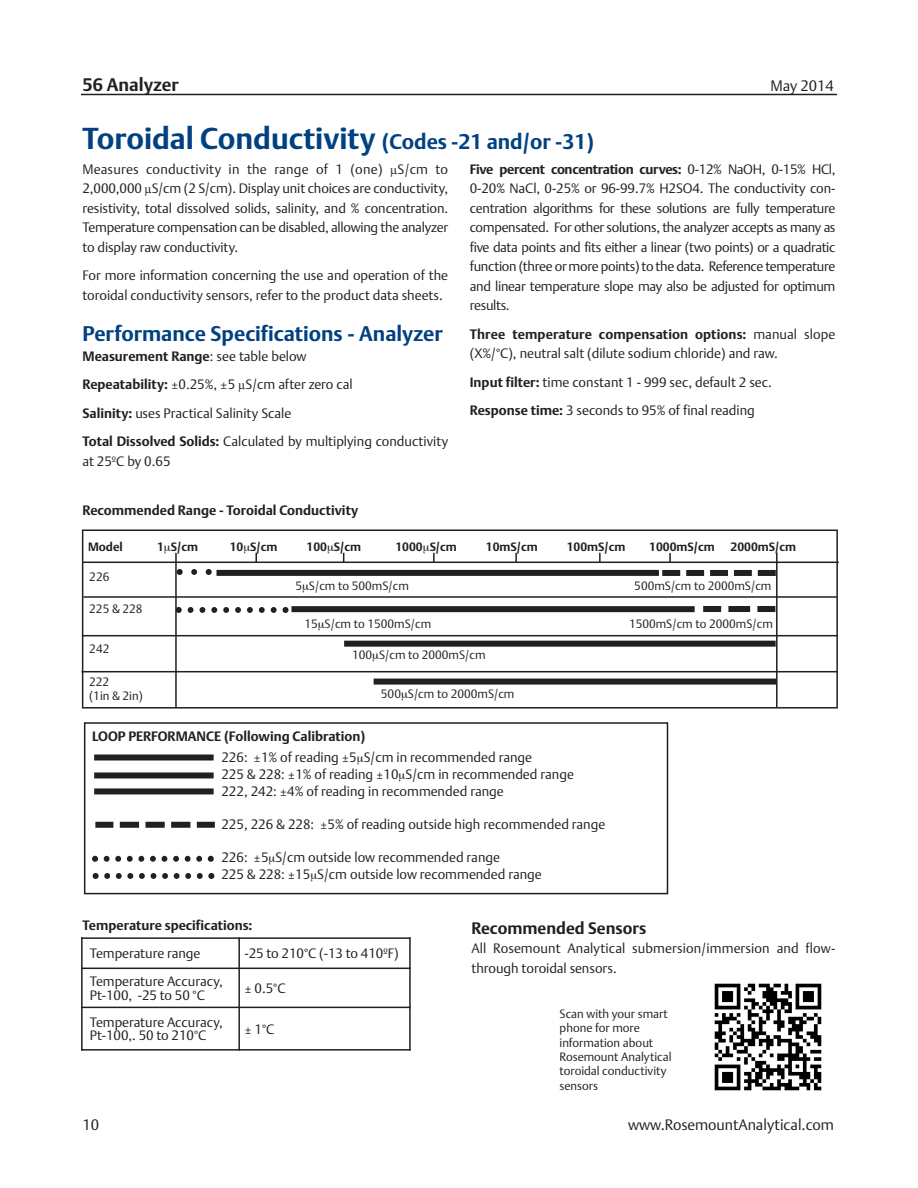
<style>
.page{position:relative;width:918px;height:1188px;background:#fff}
.page>*{position:absolute;margin:0;border:0;box-sizing:border-box;transform-origin:0 0}
.t1{font:700 30px "DTL Argo T";color:#014181}
.t2{font:700 21px "DTL Argo T";color:#014181}
.t3{font:700 18px "DTL Argo T";color:#231f20}
.t4{font:700 16.5px "DTL Argo T";color:#231f20}
.t5{font:15px "DTL Argo T Light";color:#231f20}
.t6{font:13.5px/19.5px "DTL Argo T Light";color:#231f20}
.t7{font:700 13.5px "DTL Argo T";color:#231f20}
.t8{font:700 13.5px "DTL Argo T";letter-spacing:-.025em;color:#231f20}
.t9{font:12px/14.4px "DTL Argo T Light";color:#231f20}
.t10{font:700 12px "DTL Argo T";color:#231f20}
.s1{font-size:21px}
.s2{font-family:"DTL Argo T Light";font-weight:400}
.s3{font-family:"DTL Argo T";font-weight:700}
</style>
<div class="page">
<hr style="left:81px;top:94px;width:756px;height:1px;background:#231f20">
<div style="left:84px;top:722px;width:584px;height:172px;border:2px solid #231f20"></div>
<div style="left:82px;top:530px;width:756px;height:179px;border:2px solid #231f20"></div>
<hr style="left:83px;top:562px;width:756px;height:1px;background:#231f20">
<hr style="left:776px;top:553px;width:2px;height:154px;background:#231f20">
<hr style="left:175px;top:553px;width:2px;height:155px;background:#231f20">
<div style="left:291px;top:606px;width:404px;height:6px;background:#231f20"></div>
<div style="left:374px;top:679px;width:403px;height:6px;background:#231f20"></div>
<div style="left:344px;top:641px;width:432px;height:6px;background:#231f20"></div>
<svg style="left:176px;top:607px;width:113px;height:6px"></svg>
<svg style="left:721px;top:606px;width:30px;height:6px"></svg>
<div style="left:703px;top:606px;width:18px;height:6px;background:#231f20"></div>
<div style="left:757px;top:606px;width:18px;height:6px;background:#231f20"></div>
<svg style="left:680px;top:570px;width:78px;height:6px"></svg>
<div style="left:662px;top:570px;width:18px;height:6px;background:#231f20"></div>
<div style="left:758px;top:570px;width:18px;height:6px;background:#231f20"></div>
<svg style="left:177px;top:569px;width:35px;height:6px"></svg>
<div style="left:217px;top:570px;width:442px;height:6px;background:#231f20"></div>
<svg style="left:515px;top:553px;width:2px;height:9px"></svg>
<svg style="left:599px;top:553px;width:2px;height:9px"></svg>
<svg style="left:669px;top:553px;width:2px;height:9px"></svg>
<svg style="left:113px;top:822px;width:84px;height:6px"></svg>
<div style="left:95px;top:822px;width:18px;height:6px;background:#231f20"></div>
<div style="left:197px;top:822px;width:18px;height:6px;background:#231f20"></div>
<svg style="left:92px;top:856px;width:122px;height:6px"></svg>
<svg style="left:93px;top:873px;width:121px;height:6px"></svg>
<div style="left:94px;top:754px;width:120px;height:6px;background:#231f20"></div>
<div style="left:94px;top:772px;width:120px;height:6px;background:#231f20"></div>
<div style="left:94px;top:788px;width:120px;height:6px;background:#231f20"></div>
<hr style="left:83px;top:596px;width:754px;height:2px;background:#231f20">
<hr style="left:82px;top:635px;width:756px;height:1px;background:#231f20">
<hr style="left:82px;top:671px;width:756px;height:1px;background:#231f20">
<hr style="left:81px;top:937px;width:2px;height:114px;background:#231f20">
<hr style="left:238px;top:937px;width:2px;height:114px;background:#231f20">
<hr style="left:409px;top:937px;width:2px;height:114px;background:#231f20">
<hr style="left:81px;top:937px;width:330px;height:2px;background:#231f20">
<hr style="left:81px;top:968px;width:330px;height:1px;background:#231f20">
<hr style="left:81px;top:1007px;width:330px;height:1px;background:#231f20">
<hr style="left:81px;top:1049px;width:330px;height:2px;background:#231f20">
<img style="left:714px;top:983px;width:108px;height:108px">
<svg style="left:244px;top:552px;width:13px;height:10px"></svg>
<svg style="left:424px;top:552px;width:11px;height:10px"></svg>
<h3 class="t3" style="left:82px;top:74px;width:98px">56 Analyzer</h3>
<p class="t5" style="left:771px;top:77px;width:65px">May 2014</p>
<h1 class="t1" style="left:82px;top:121px;width:513px">Toroidal Conductivity <span class="s1">(Codes -21 and/or -31)</span></h1>
<p class="t6" style="left:82px;top:160px;width:367px;text-align:justify">Measures conductivity in the range of 1 (one) µS/cm to 2,000,000 µS/cm (2 S/cm). Display unit choices are conductivity, resistivity, total dissolved solids, salinity, and % concentration.<br>Temperature compensation can be disabled, allowing the analyzer to display raw conductivity.</p>
<p class="t6" style="left:82px;top:266px;width:367px">For more information concerning the use and operation of the toroidal conductivity sensors, refer to the product data sheets.</p>
<h2 class="t2" style="left:82px;top:322px;width:362px">Performance Specifications - Analyzer</h2>
<p class="t7" style="left:82px;top:348px;width:225px">Measurement Range<span class="s2">: see table below</span></p>
<p class="t6" style="left:82px;top:370px;width:367px;line-height:28.5px"><span class="s3">Repeatability:</span> ±0.25%, ±5 µS/cm after zero cal<br><span class="s3">Salinity:</span> uses Practical Salinity Scale<br><span class="s3">Total Dissolved Solids:</span> Calculated by multiplying conductivity</p>
<p class="t6" style="left:82px;top:451px;width:90px">at 25ºC by 0.65</p>
<p class="t8" style="left:470px;top:161px;width:367px">Five percent concentration curves: <span class="s2">0-12% NaOH, 0-15% HCl,</span></p>
<p class="t6" style="left:470px;top:179px;width:367px;text-align:justify">0-20% NaCl, 0-25% or 96-99.7% H2SO4. The conductivity con&shy;centration algorithms for these solutions are fully temperature compensated. For other solutions, the analyzer accepts as many as five data points and fits either a linear (two points) or a quadratic function (three or more points) to the data. Reference temperature and linear temperature slope may also be adjusted for optimum results.</p>
<p class="t7" style="left:470px;top:326px;width:367px">Three temperature compensation options: <span class="s2">manual slope</span></p>
<p class="t6" style="left:470px;top:340px;width:310px;line-height:28.5px">(X%/°C), neutral salt (dilute sodium chloride) and raw.<br><span class="s3">Input filter:</span> time constant 1 - 999 sec, default 2 sec.<br><span class="s3">Response time:</span> 3 seconds to 95% of final reading</p>
<p class="t7" style="left:83px;top:502px;width:277px">Recommended Range - Toroidal Conductivity</p>
<p class="t10" style="left:88px;top:540px;width:36px">Model</p>
<p class="t10" style="left:157px;top:540px;width:42px">1 S/cm</p>
<p class="t10" style="left:230px;top:540px;width:49px">10 S/cm</p>
<p class="t10" style="left:307px;top:540px;width:56px">100 S/cm</p>
<p class="t10" style="left:395px;top:540px;width:63px">1000 S/cm</p>
<p class="t10" style="left:486px;top:540px;width:53px">10mS/cm</p>
<p class="t10" style="left:567px;top:540px;width:60px">100mS/cm</p>
<p class="t10" style="left:649px;top:540px;width:67px">1000mS/cm</p>
<p class="t10" style="left:731px;top:540px;width:67px">2000mS/cm</p>
<p class="t9" style="left:295px;top:578px;width:115px">5 S/cm to 500mS/cm</p>
<p class="t9" style="left:304px;top:617px;width:128px">15 S/cm to 1500mS/cm</p>
<p class="t9" style="left:89px;top:569px;width:22px">226</p>
<p class="t9" style="left:634px;top:579px;width:139px">500mS/cm to 2000mS/cm</p>
<p class="t9" style="left:89px;top:602px;width:55px">225 &amp; 228</p>
<p class="t9" style="left:629px;top:617px;width:145px">1500mS/cm to 2000mS/cm</p>
<p class="t9" style="left:89px;top:641px;width:22px">242</p>
<p class="t9" style="left:89px;top:675px;width:55px">222<br>(1in &amp; 2in)</p>
<p class="t9" style="left:352px;top:648px;width:135px">100 S/cm to 2000mS/cm</p>
<p class="t9" style="left:381px;top:687px;width:135px">500 S/cm to 2000mS/cm</p>
<p class="t7" style="left:92px;top:729px;width:275px">LOOP PERFORMANCE (Following Calibration)</p>
<p class="t6" style="left:221px;top:749px;width:354px;line-height:16.8px">226: ±1% of reading ±5 S/cm in recommended range<br>225 &amp; 228: ±1% of reading ±10 S/cm in recommended range<br>222, 242: ±4% of reading in recommended range</p>
<p class="t6" style="left:221px;top:815px;width:385px">225, 226 &amp; 228: ±5% of reading outside high recommended range</p>
<p class="t6" style="left:221px;top:849px;width:322px;line-height:16.8px">226: ±5 S/cm outside low recommended range<br>225 &amp; 228: ±15 S/cm outside low recommended range</p>
<p class="t7" style="left:83px;top:918px;width:171px">Temperature specifications:</p>
<p class="t6" style="left:90px;top:944px;width:112px">Temperature range</p>
<p class="t6" style="left:244px;top:944px;width:156px">-25 to 210°C (-13 to 410ºF)</p>
<p class="t6" style="left:90px;top:975px;width:135px;line-height:13.5px">Temperature Accuracy,<br>Pt-100, -25 to 50 °C</p>
<p class="t6" style="left:244px;top:978px;width:43px">± 0.5°C</p>
<p class="t6" style="left:90px;top:1015px;width:135px;line-height:13.5px">Temperature Accuracy,<br>Pt-100,. 50 to 210°C</p>
<p class="t6" style="left:244px;top:1019px;width:32px">± 1°C</p>
<p class="t4" style="left:471px;top:918px;width:177px">Recommended Sensors</p>
<p class="t6" style="left:471px;top:939px;width:366px">All Rosemount Analytical submersion/immersion and flow&shy;through toroidal sensors.</p>
<p class="t9" style="left:560px;top:1006px;width:114px">Scan with your smart phone for more information about<br>Rosemount Analytical toroidal conductivity sensors</p>
<p class="t5" style="left:83px;top:1116px;width:18px">10</p>
<p class="t5" style="left:628px;top:1116px;width:208px">www.RosemountAnalytical.com</p>
</div>
